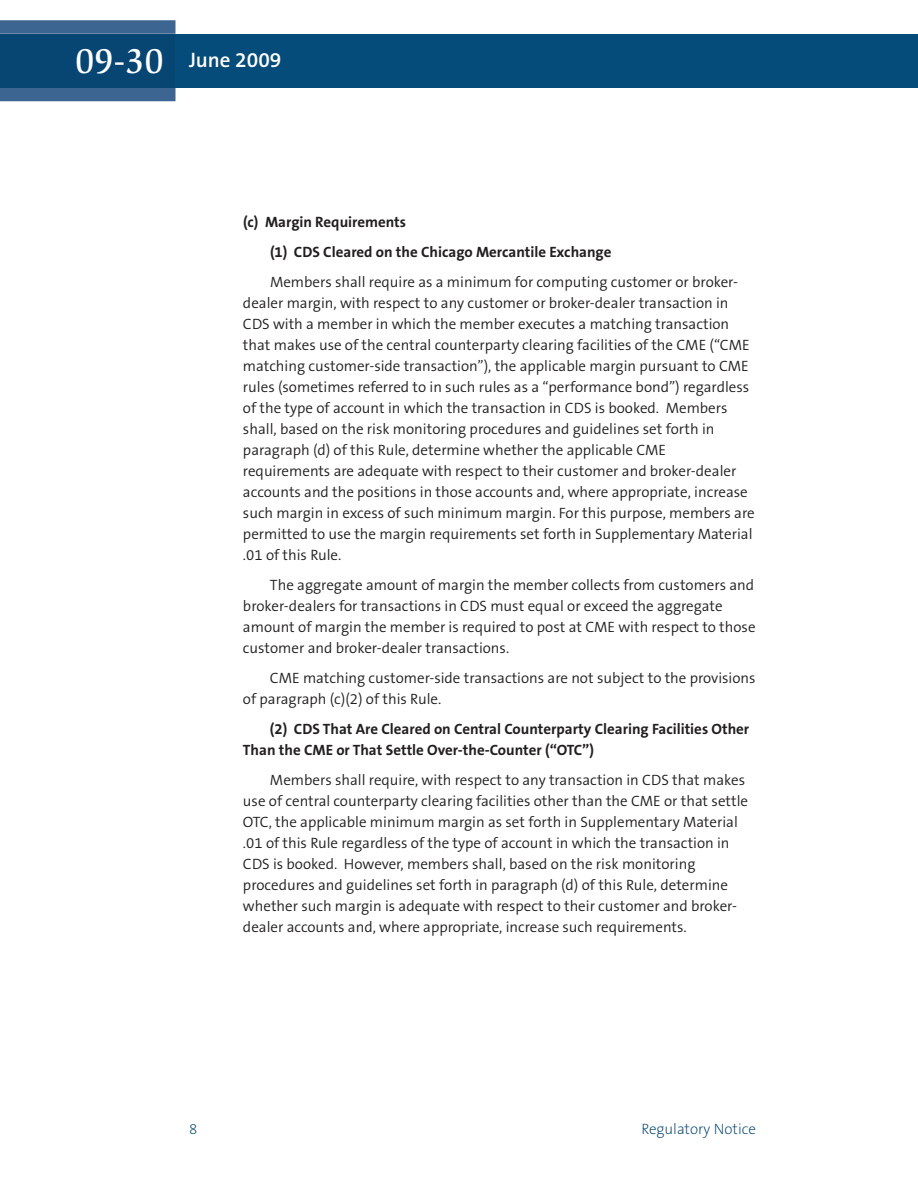
<style>
.page{position:relative;width:918px;height:1188px;background:#fff}
.page>*{position:absolute;margin:0;border:0;box-sizing:border-box;transform-origin:0 0}
.t1{font:500 36px "Slimbach LT";color:#fff}
.t2{font:600 21px "The Sans B6";color:#fff}
.t3{font:300 15px/21px "The Sans B4";color:#231f20}
.t4{font:700 15px/30px "The Sans B7";color:#231f20}
.t5{font:200 15px "The Sans B2";color:#004270}
</style>
<div class="page">
<div style="left:176px;top:34px;width:742px;height:54px;background:#064c7a"></div>
<svg style="left:0;top:20px;width:176px;height:81px;background:#406993"></svg>
<div style="left:0;top:34px;width:176px;height:54px;background:#074573"></div>
<h1 class="t1" style="left:75px;top:47px;width:90px">09-30</h1>
<h2 class="t2" style="left:189px;top:49px;width:94px">June 2009</h2>
<p class="t4" style="left:270px;top:207px;width:343px;text-indent:-27px">(c) Margin Requirements<br>(1) CDS Cleared on the Chicago Mercantile Exchange</p>
<p class="t3" style="left:243px;top:272px;width:513px;text-indent:27px">Members shall require as a minimum for computing customer or broker&shy;dealer margin, with respect to any customer or broker-dealer transaction in CDS with a member in which the member executes a matching transaction that makes use of the central counterparty clearing facilities of the CME (“CME matching customer-side transaction”), the applicable margin pursuant to CME rules (sometimes referred to in such rules as a “performance bond”) regardless of the type of account in which the transaction in CDS is booked. Members shall, based on the risk monitoring procedures and guidelines set forth in paragraph (d) of this Rule, determine whether the applicable CME requirements are adequate with respect to their customer and broker-dealer accounts and the positions in those accounts and, where appropriate, increase such margin in excess of such minimum margin. For this purpose, members are permitted to use the margin requirements set forth in Supplementary Material .01 of this Rule.</p>
<p class="t3" style="left:243px;top:575px;width:514px;text-indent:27px">The aggregate amount of margin the member collects from customers and broker-dealers for transactions in CDS must equal or exceed the aggregate amount of margin the member is required to post at CME with respect to those customer and broker-dealer transactions.</p>
<p class="t3" style="left:243px;top:668px;width:514px;text-indent:27px">CME matching customer-side transactions are not subject to the provisions of paragraph (c)(2) of this Rule.</p>
<p class="t4" style="left:243px;top:719px;width:508px;line-height:21px;text-indent:27px">(2) CDS That Are Cleared on Central Counterparty Clearing Facilities Other<br>Than the CME or That Settle Over-the-Counter (“OTC”)</p>
<p class="t3" style="left:243px;top:770px;width:507px;text-indent:27px">Members shall require, with respect to any transaction in CDS that makes use of central counterparty clearing facilities other than the CME or that settle OTC, the applicable minimum margin as set forth in Supplementary Material .01 of this Rule regardless of the type of account in which the transaction in CDS is booked. However, members shall, based on the risk monitoring procedures and guidelines set forth in paragraph (d) of this Rule, determine whether such margin is adequate with respect to their customer and broker&shy;dealer accounts and, where appropriate, increase such requirements.</p>
<p class="t5" style="left:189px;top:1121px;width:10px">8</p>
<p class="t5" style="left:641px;top:1121px;width:116px">Regulatory Notice</p>
</div>
